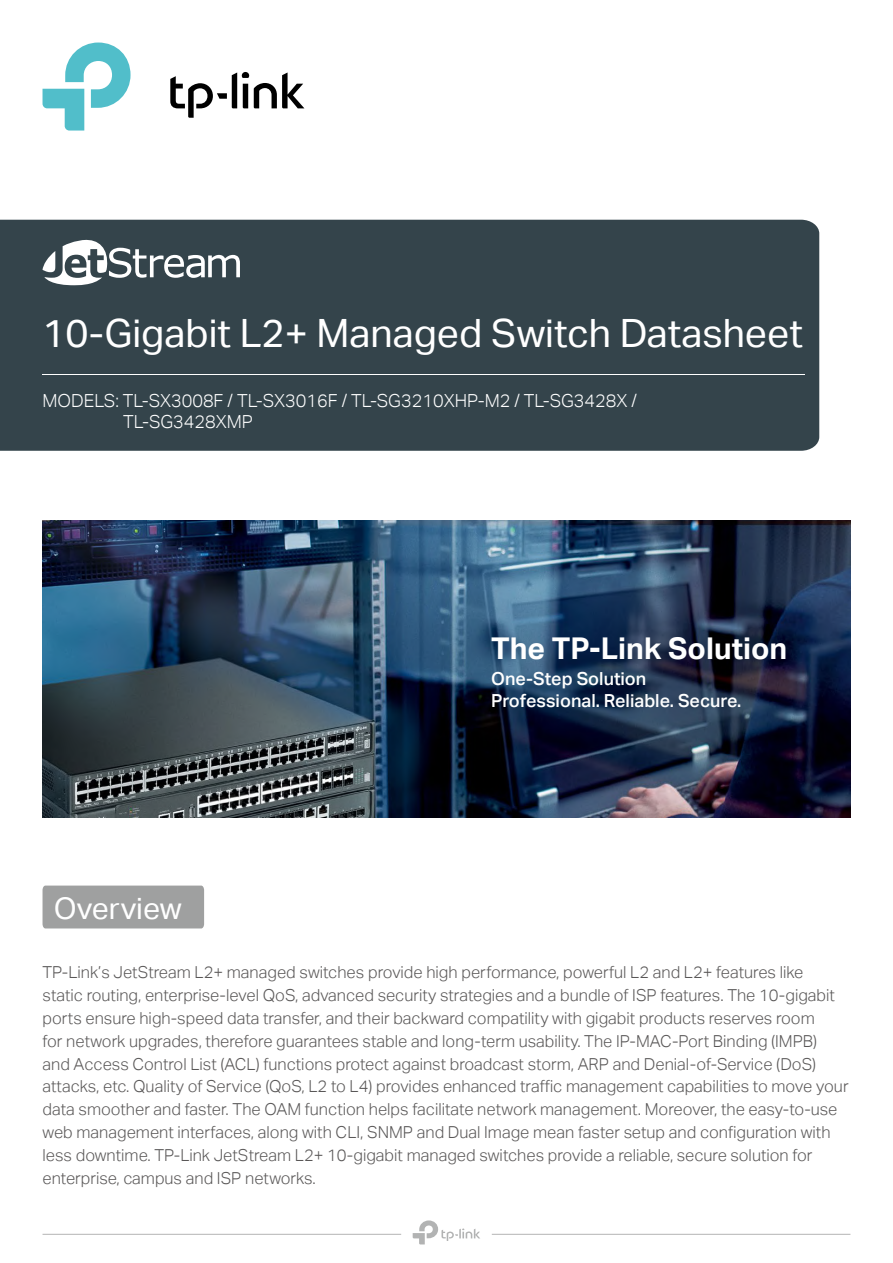
<style>
.page{position:relative;width:893px;height:1263px;background:#fff}
.page>*{position:absolute;margin:0;border:0;box-sizing:border-box;transform-origin:0 0}
.t1{font:39px "TP Link Aktiv Regular";color:#fff}
.t2{font:30px "TP Link Aktiv Bold";color:#fff}
.t3{font:30px "TP Link Aktiv Regular";color:#fff}
.t4{font:18px/21.6px "TP Link Aktiv Light";color:#fff}
.t5{font:18px/21.6px "TP Link Aktiv Medium";color:#fff}
.t6{font:16.5px/22.8px "TP Link Aktiv Light";color:#595757}
</style>
<div class="page">
<hr style="left:43px;top:1234px;width:358px;height:1px;background:#b5b4b5">
<hr style="left:492px;top:1234px;width:358px;height:1px;background:#b5b4b5">
<svg style="left:413px;top:1220px;width:67px;height:24px"></svg>
<img style="left:43px;top:521px;width:807px;height:296px">
<div style="left:0;top:220px;width:819px;height:231px;background:#34444b"></div>
<hr style="left:43px;top:374px;width:762px;height:1px;background:#fff">
<svg style="left:43px;top:43px;width:88px;height:88px"></svg>
<svg style="left:170px;top:72px;width:134px;height:46px"></svg>
<div style="left:43px;top:885px;width:161px;height:43px;background:#9fa0a0"></div>
<svg style="left:43px;top:239px;width:197px;height:47px"></svg>
<h1 class="t1" style="left:43px;top:311px;width:762px">10-Gigabit L2+ Managed Switch Datasheet</h1>
<p class="t4" style="left:123px;top:390px;width:515px;text-indent:-81px">MODELS: TL-SX3008F / TL-SX3016F / TL-SG3210XHP-M2 / TL-SG3428X /<br>TL-SG3428XMP</p>
<h2 class="t3" style="left:54px;top:891px;width:129px">Overview</h2>
<h2 class="t2" style="left:491px;top:631px;width:298px">The TP-Link Solution</h2>
<p class="t5" style="left:491px;top:668px;width:252px">One-Step Solution<br>Professional. Reliable. Secure.</p>
<p class="t6" style="left:43px;top:961px;width:807px">TP-Link’s JetStream L2+ managed switches provide high performance, powerful L2 and L2+ features like<br>static routing, enterprise-level QoS, advanced security strategies and a bundle of ISP features. The 10-gigabit ports ensure high-speed data transfer, and their backward compatility with gigabit products reserves room<br>for network upgrades, therefore guarantees stable and long-term usability. The IP-MAC-Port Binding (IMPB) and Access Control List (ACL) functions protect against broadcast storm, ARP and Denial-of-Service (DoS) attacks, etc. Quality of Service (QoS, L2 to L4) provides enhanced traffic management capabilities to move your data smoother and faster. The OAM function helps facilitate network management. Moreover, the easy-to-use web management interfaces, along with CLI, SNMP and Dual Image mean faster setup and configuration with less downtime. TP-Link JetStream L2+ 10-gigabit managed switches provide a reliable, secure solution for enterprise, campus and ISP networks.</p>
</div>
